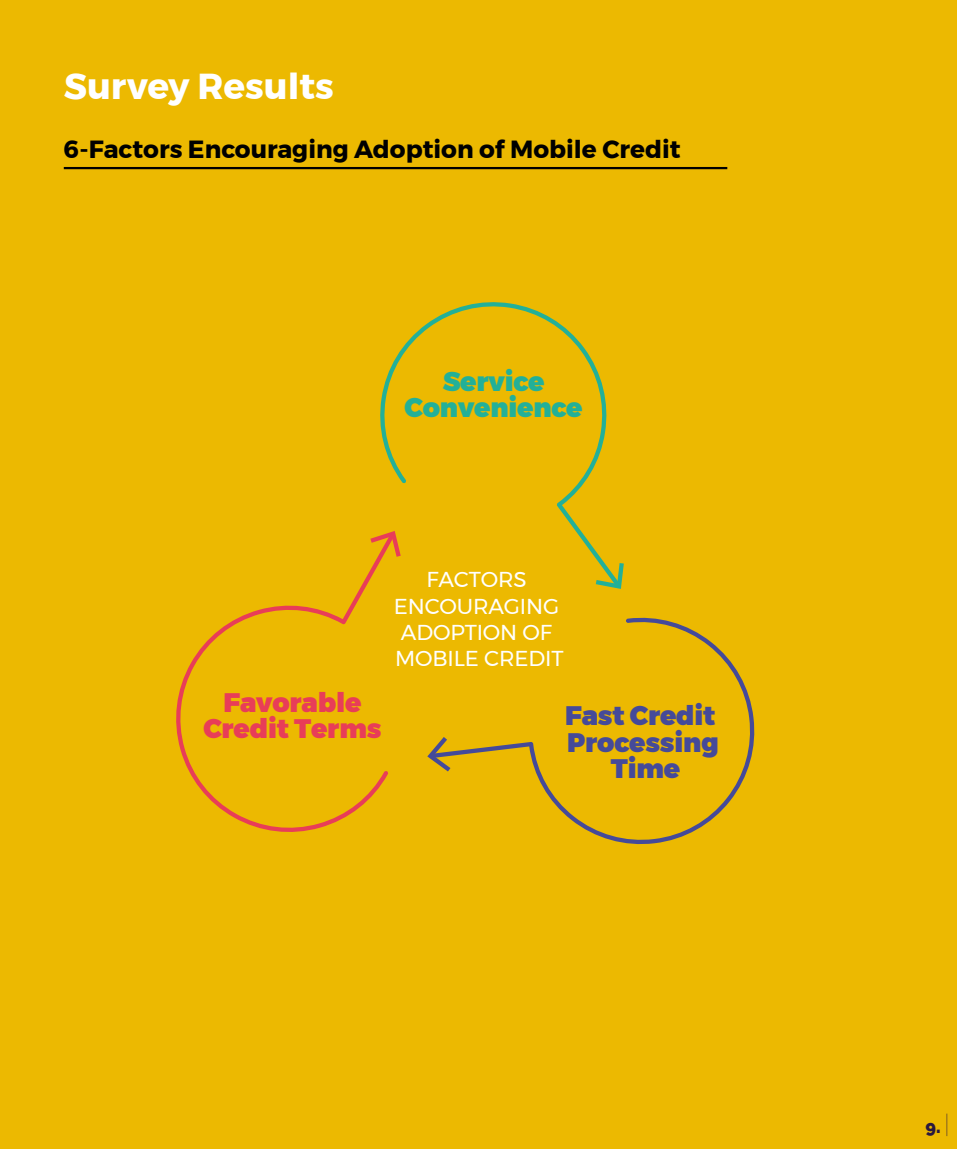
<style>
.page{position:relative;width:957px;height:1149px;background:#fff}
.page>*{position:absolute;margin:0;border:0;box-sizing:border-box;transform-origin:0 0}
.t1{font:700 36px "Montserrat";color:#fff}
.t2{font:900 26.78px/26.3px "Montserrat";letter-spacing:-.005em;color:#454a99;text-align:center}
.t3{font:900 26.78px/26.3px "Montserrat";letter-spacing:-.005em;color:#e83d58;text-align:center}
.t4{font:900 26.78px/26.3px "Montserrat";letter-spacing:-.005em;color:#23b098;text-align:center}
.t5{font:700 24.75px "Montserrat";color:#000}
.t6{font:21.6px/26.3px "Montserrat";letter-spacing:-.005em;color:#fff;text-align:center}
.t7{font:800 18px "Raleway";color:#2a183e}
.s1{font-weight:100;font-size:24.75px}
</style>
<div class="page">
<div style="left:0;top:0;width:957px;height:1148px;background:#ecb901"></div>
<hr style="left:64px;top:167px;width:663px;height:2px;background:#000">
<svg style="left:176px;top:558px;width:212px;height:274px"></svg>
<svg style="left:370px;top:536px;width:7px;height:7px"></svg>
<svg style="left:377px;top:302px;width:230px;height:285px"></svg>
<svg style="left:596px;top:563px;width:28px;height:25px"></svg>
<svg style="left:447px;top:617px;width:308px;height:227px"></svg>
<svg style="left:427px;top:736px;width:23px;height:35px"></svg>
<h1 class="t1" style="left:64px;top:57px;width:271px">Survey Results</h1>
<p class="t5" style="left:64px;top:129px;width:618px">6-Factors Encouraging Adoption of Mobile Credit</p>
<p class="t4" style="left:404px;top:368px;width:180px">Service<br>Convenience</p>
<p class="t6" style="left:394px;top:566px;width:171px">FACTORS<br>ENCOURAGING<br>ADOPTION OF<br>MOBILE CREDIT</p>
<p class="t3" style="left:203px;top:689px;width:180px">Favorable<br>Credit Terms</p>
<p class="t2" style="left:565px;top:702px;width:155px">Fast Credit<br>Processing<br>Time</p>
<p class="t7" style="left:925px;top:1115px;width:26px">9. <span class="s1">|</span></p>
</div>
